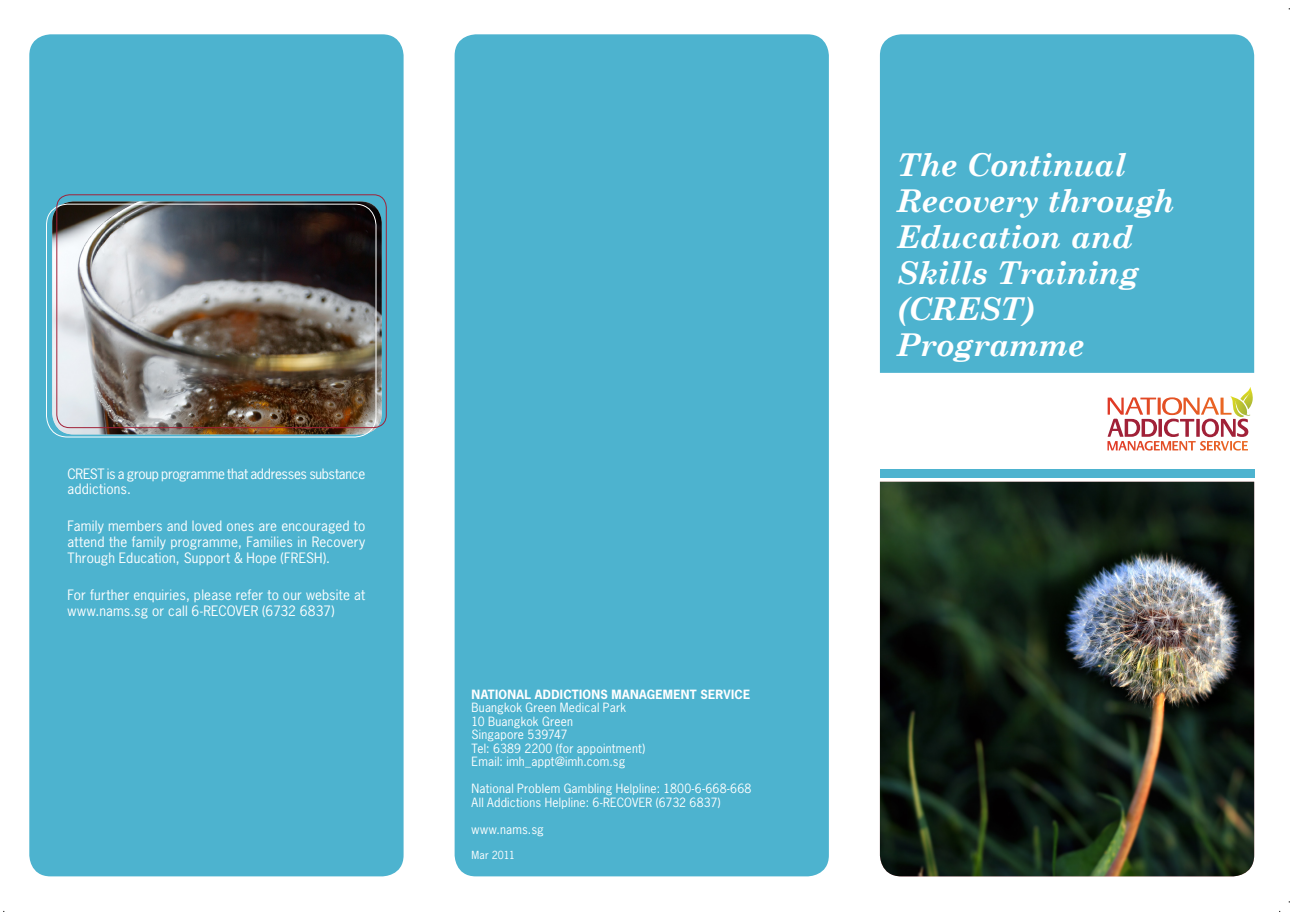
<style>
.page{position:relative;width:1290px;height:912px;background:#fff}
.page>*{position:absolute;margin:0;border:0;box-sizing:border-box;transform-origin:0 0}
.Subtitle{font:italic 700 31.5px/36px "Century Schoolbook";letter-spacing:-.015em;color:#fff}
.Body{font:13.5px/15.8px "News Gothic Std";letter-spacing:.01em;color:#fff;text-align:justify}
.Body-2{font:13.5px/15.8px "News Gothic Std";letter-spacing:-.02em;color:#fff}
.t1{font:12px "News Gothic Std";letter-spacing:.02em;color:#fff}
.t2{font:700 12px "News Gothic Std";letter-spacing:.025em;color:#fff}
.t3{font:10.5px "News Gothic Std";letter-spacing:.01em;color:#fff}
</style>
<div class="page">
<div style="left:880px;top:469px;width:374px;height:8px;background:#4db3cf"></div>
<div style="left:880px;top:34px;width:374px;height:339px;background:#4db3cf"></div>
<div style="left:454px;top:34px;width:375px;height:842px;background:#4db3cf;border-radius:21px"></div>
<div style="left:29px;top:34px;width:374px;height:842px;background:#4db3cf;border-radius:21px"></div>
<img style="left:880px;top:482px;width:374px;height:394px">
<img style="left:52px;top:201px;width:330px;height:233px;border-radius:21px">
<div style="left:46px;top:204px;width:330px;height:233px;border:1px solid #fff;border-radius:21px"></div>
<div style="left:57px;top:195px;width:329px;height:233px;border:1px solid #a12138;border-radius:13px"></div>
<img style="left:1242px;top:387px;width:10px;height:20px">
<img style="left:1230px;top:396px;width:20px;height:23px">
<img style="left:1107px;top:397px;width:124px;height:18px">
<img style="left:1172px;top:441px;width:76px;height:10px">
<svg style="left:1107px;top:419px;width:141px;height:18px"></svg>
<p class="Body-2" style="left:68px;top:465px;width:299px">CREST is a group programme that addresses substance addictions.</p>
<p class="Body" style="left:68px;top:518px;width:299px">Family members and loved ones are encouraged to attend the family programme, Families in Recovery Through Education, Support &amp; Hope (FRESH).</p>
<p class="Body" style="left:68px;top:587px;width:299px">For further enquiries, please refer to our website at www.nams.sg or call 6-RECOVER (6732 6837)</p>
<p class="t2" style="left:472px;top:686px;width:280px">NATIONAL ADDICTIONS MANAGEMENT SERVICE</p>
<p class="t1" style="left:472px;top:700px;width:156px">Buangkok Green Medical Park</p>
<p class="t1" style="left:472px;top:713px;width:103px">10 Buangkok Green</p>
<p class="t1" style="left:472px;top:727px;width:97px">Singapore 539747</p>
<p class="t1" style="left:472px;top:740px;width:175px">Tel: 6389 2200 (for appointment)</p>
<p class="t1" style="left:472px;top:754px;width:155px">Email: imh_appt@imh.com.sg</p>
<p class="t1" style="left:472px;top:781px;width:281px">National Problem Gambling Helpline: 1800-6-668-668</p>
<p class="t1" style="left:472px;top:794px;width:250px">All Addictions Helpline: 6-RECOVER (6732 6837)</p>
<p class="t1" style="left:472px;top:821px;width:74px">www.nams.sg</p>
<p class="t3" style="left:472px;top:848px;width:45px">Mar 2011</p>
<p class="Subtitle" style="left:897px;top:145px;width:279px">The Continual<br>Recovery through<br>Education and<br>Skills Training (CREST)<br>Programme</p>
</div>
